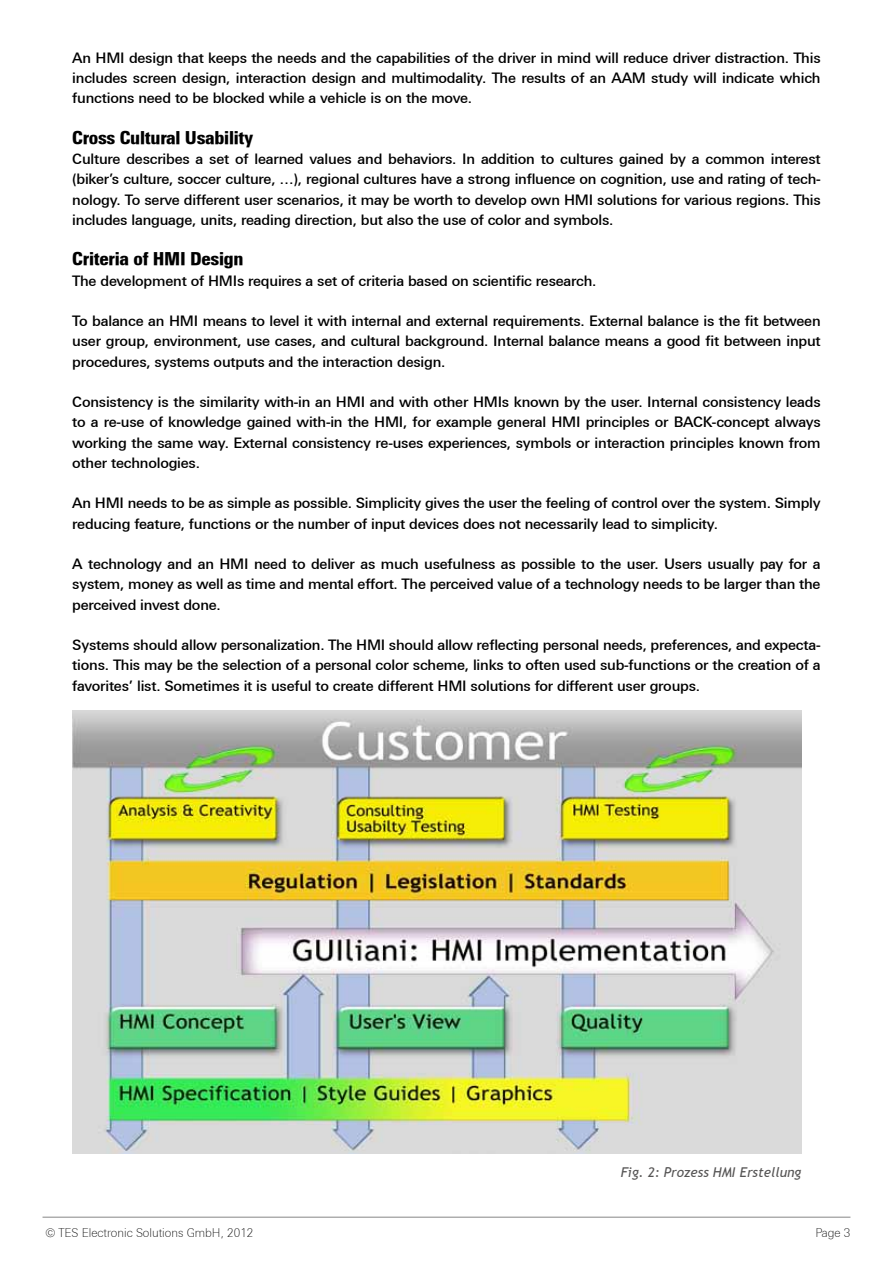
<style>
.page{position:relative;width:893px;height:1263px;background:#fff}
.page>*{position:absolute;margin:0;border:0;box-sizing:border-box;transform-origin:0 0}
.t1{font:900 condensed 18px "Linotype Univers";letter-spacing:-.015em;color:#000}
.t2{font:500 14.25px/20.2px "Linotype Univers Basic";letter-spacing:-.015em;color:#000;text-align:justify}
.t3{font:italic 13.5px "Trebuchet MS";color:#555454}
.t4{font:100 12px "Linotype Univers Basic";color:#000}
</style>
<div class="page">
<img style="left:72px;top:711px;width:729px;height:443px">
<hr style="left:43px;top:1217px;width:807px;height:1px;background:#878787">
<p class="t2" style="left:72px;top:48px;width:750px">An HMI design that keeps the needs and the capabilities of the driver in mind will reduce driver distraction. This includes screen design, interaction design and multimodality. The results of an AAM study will indicate which functions need to be blocked while a vehicle is on the move.</p>
<p class="t1" style="left:72px;top:126px;width:183px">Cross Cultural Usability</p>
<p class="t2" style="left:72px;top:149px;width:750px">Culture describes a set of learned values and behaviors. In addition to cultures gained by a common interest (biker’s culture, soccer culture, …), regional cultures have a strong influence on cognition, use and rating of tech&shy;nology. To serve different user scenarios, it may be worth to develop own HMI solutions for various regions. This includes language, units, reading direction, but also the use of color and symbols.</p>
<p class="t1" style="left:72px;top:248px;width:173px">Criteria of HMI Design</p>
<p class="t2" style="left:72px;top:270px;width:526px">The development of HMIs requires a set of criteria based on scientific research.</p>
<p class="t2" style="left:72px;top:311px;width:750px">To balance an HMI means to level it with internal and external requirements. External balance is the fit between user group, environment, use cases, and cultural background. Internal balance means a good fit between input procedures, systems outputs and the interaction design.</p>
<p class="t2" style="left:72px;top:392px;width:750px">Consistency is the similarity with-in an HMI and with other HMIs known by the user. Internal consistency leads to a re-use of knowledge gained with-in the HMI, for example general HMI principles or BACK-concept always working the same way. External consistency re-uses experiences, symbols or interaction principles known from other technologies.</p>
<p class="t2" style="left:72px;top:493px;width:750px">An HMI needs to be as simple as possible. Simplicity gives the user the feeling of control over the system. Simply reducing feature, functions or the number of input devices does not necessarily lead to simplicity.</p>
<p class="t2" style="left:72px;top:554px;width:750px">A technology and an HMI need to deliver as much usefulness as possible to the user. Users usually pay for a system, money as well as time and mental effort. The perceived value of a technology needs to be larger than the perceived invest done.</p>
<p class="t2" style="left:72px;top:635px;width:750px">Systems should allow personalization. The HMI should allow reflecting personal needs, preferences, and expecta&shy;tions. This may be the selection of a personal color scheme, links to often used sub-functions or the creation of a favorites’ list. Sometimes it is useful to create different HMI solutions for different user groups.</p>
<p class="t3" style="left:621px;top:1164px;width:182px">Fig. 2: Prozess HMI Erstellung</p>
<p class="t4" style="left:46px;top:1226px;width:209px">© TES Electronic Solutions GmbH, 2012</p>
<p class="t4" style="left:815px;top:1226px;width:36px">Page 3</p>
</div>
